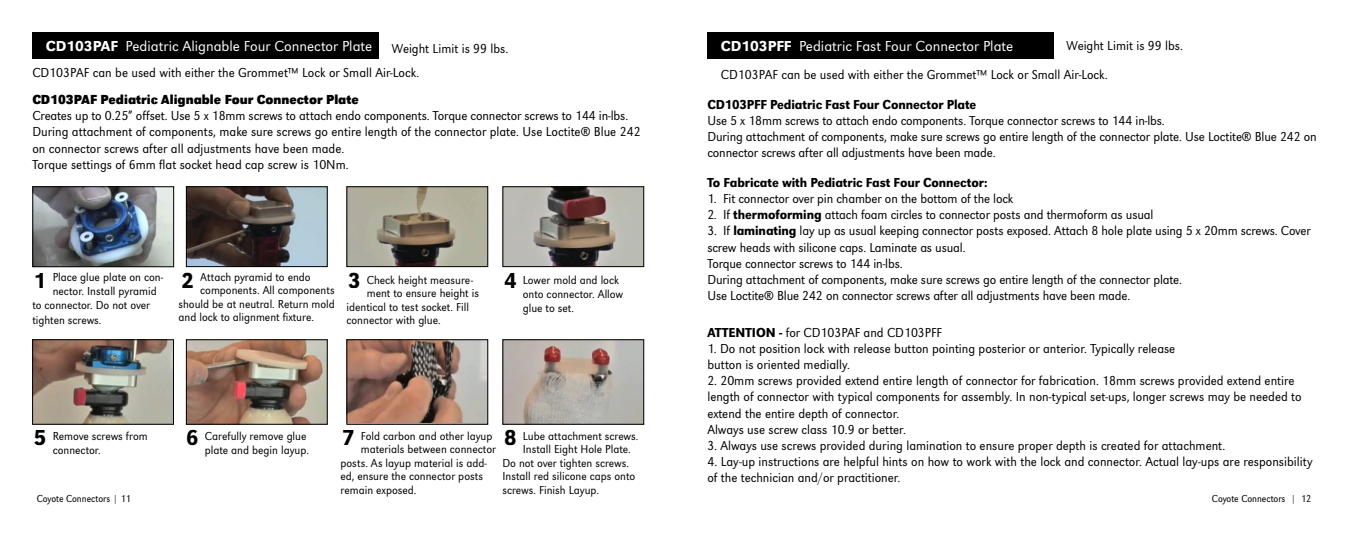
<style>
.page{position:relative;width:1350px;height:540px;background:#fff}
.page>*{position:absolute;margin:0;border:0;box-sizing:border-box;transform-origin:0 0}
.t1{font:500 22.5px "URW Grotesk Nar";color:#000}
.t2{font:300 15px "URW Grotesk";color:#fff}
.t3{font:300 13.5px/16.2px "URW Grotesk Nar";color:#000}
.t4{font:500 13.5px "URW Grotesk Nar";letter-spacing:-.01em;color:#000}
.t5{font:700 13.5px "URW Grotesk Nar";color:#000}
.t6{font:300 12px/14.4px "URW Grotesk Nar";color:#000}
.t7{font:300 10.5px "URW Grotesk Ext Nar";color:#000}
.s1{font-weight:500}
</style>
<div class="page">
<div style="left:32px;top:32px;width:347px;height:27px;background:#000"></div>
<img style="left:34px;top:188px;width:138px;height:77px">
<div style="left:32px;top:186px;width:142px;height:81px;border:1px solid #000"></div>
<img style="left:188px;top:188px;width:138px;height:77px">
<div style="left:186px;top:186px;width:142px;height:81px;border:1px solid #000"></div>
<img style="left:348px;top:188px;width:138px;height:77px">
<div style="left:346px;top:186px;width:142px;height:81px;border:1px solid #000"></div>
<img style="left:504px;top:188px;width:138px;height:77px">
<div style="left:502px;top:186px;width:142px;height:81px;border:1px solid #000"></div>
<img style="left:34px;top:341px;width:138px;height:82px">
<div style="left:32px;top:339px;width:142px;height:86px;border:1px solid #000"></div>
<img style="left:188px;top:341px;width:138px;height:82px">
<div style="left:186px;top:339px;width:142px;height:86px;border:1px solid #000"></div>
<img style="left:348px;top:341px;width:138px;height:81px">
<div style="left:346px;top:339px;width:142px;height:86px;border:1px solid #000"></div>
<img style="left:504px;top:341px;width:138px;height:82px">
<div style="left:502px;top:339px;width:142px;height:86px;border:1px solid #000"></div>
<div style="left:707px;top:32px;width:347px;height:27px;background:#000"></div>
<p class="t2" style="left:46px;top:38px;width:328px"><span class="s1">CD103PAF</span> Pediatric Alignable Four Connector Plate</p>
<p class="t3" style="left:32px;top:65px;width:388px">CD103PAF can be used with either the Grommet™ Lock or Small Air-Lock.</p>
<p class="t3" style="left:392px;top:40px;width:118px">Weight Limit is 99 lbs.</p>
<p class="t5" style="left:32px;top:92px;width:328px">CD103PAF Pediatric Alignable Four Connector Plate</p>
<p class="t3" style="left:32px;top:108px;width:610px">Creates up to 0.25” offset. Use 5 x 18mm screws to attach endo components. Torque connector screws to 144 in-lbs.<br>During attachment of components, make sure screws go entire length of the connector plate. Use Loctite® Blue 242 on connector screws after all adjustments have been made.<br>Torque settings of 6mm flat socket head cap screw is 10Nm.</p>
<p class="t6" style="left:53px;top:269px;width:112px">Place glue plate on con-</p>
<p class="t6" style="left:53px;top:284px;width:106px">nector. Install pyramid</p>
<p class="t6" style="left:32px;top:298px;width:119px">to connector. Do not over</p>
<p class="t6" style="left:32px;top:313px;width:71px">tighten screws.</p>
<h1 class="t1" style="left:34px;top:267px;width:14px">1</h1>
<p class="t6" style="left:200px;top:269px;width:112px">Attach pyramid to endo</p>
<p class="t6" style="left:200px;top:283px;width:136px">components. All components</p>
<p class="t6" style="left:179px;top:296px;width:158px">should be at neutral. Return mold</p>
<p class="t6" style="left:179px;top:310px;width:137px">and lock to alignment fixture.</p>
<h1 class="t1" style="left:182px;top:267px;width:14px">2</h1>
<h1 class="t1" style="left:348px;top:267px;width:14px">3</h1>
<p class="t6" style="left:367px;top:272px;width:108px">Check height measure-</p>
<p class="t6" style="left:367px;top:286px;width:114px">ment to ensure height is</p>
<p class="t6" style="left:347px;top:299px;width:124px">identical to test socket. Fill</p>
<p class="t6" style="left:347px;top:313px;width:96px">connector with glue.</p>
<h1 class="t1" style="left:504px;top:267px;width:14px">4</h1>
<p class="t6" style="left:523px;top:272px;width:102px">Lower mold and lock onto connector. Allow glue to set.</p>
<h1 class="t1" style="left:34px;top:425px;width:14px">5</h1>
<p class="t6" style="left:53px;top:428px;width:97px">Remove screws from connector.</p>
<p class="t7" style="left:37px;top:492px;width:96px">Coyote Connectors | 11</p>
<h1 class="t1" style="left:186px;top:425px;width:14px">6</h1>
<p class="t6" style="left:205px;top:428px;width:106px">Carefully remove glue plate and begin layup.</p>
<h1 class="t1" style="left:504px;top:425px;width:14px">8</h1>
<h1 class="t1" style="left:342px;top:425px;width:14px">7</h1>
<p class="t6" style="left:523px;top:428px;width:117px">Lube attachment screws.</p>
<p class="t6" style="left:523px;top:442px;width:109px">Install Eight Hole Plate.</p>
<p class="t6" style="left:503px;top:455px;width:128px">Do not over tighten screws.</p>
<p class="t6" style="left:503px;top:469px;width:134px">Install red silicone caps onto</p>
<p class="t6" style="left:503px;top:482px;width:98px">screws. Finish Layup.</p>
<p class="t6" style="left:361px;top:428px;width:133px">Fold carbon and other layup</p>
<p class="t6" style="left:361px;top:442px;width:137px">materials between connector</p>
<p class="t6" style="left:341px;top:455px;width:148px">posts. As layup material is add-</p>
<p class="t6" style="left:341px;top:469px;width:144px">ed, ensure the connector posts</p>
<p class="t6" style="left:341px;top:482px;width:77px">remain exposed.</p>
<p class="t3" style="left:721px;top:31px;width:464px;line-height:28.8px;text-indent:346px">Weight Limit is 99 lbs.<br>CD103PAF can be used with either the Grommet™ Lock or Small Air-Lock.</p>
<p class="t2" style="left:721px;top:38px;width:294px"><span class="s1">CD103PFF</span> Pediatric Fast Four Connector Plate</p>
<p class="t4" style="left:707px;top:96px;width:271px">CD103PFF Pediatric Fast Four Connector Plate</p>
<p class="t3" style="left:707px;top:112px;width:611px">Use 5 x 18mm screws to attach endo components. Torque connector screws to 144 in-lbs.<br>During attachment of components, make sure screws go entire length of the connector plate. Use Loctite® Blue 242 on connector screws after all adjustments have been made.</p>
<p class="t4" style="left:707px;top:174px;width:282px">To Fabricate with Pediatric Fast Four Connector:</p>
<p class="t3" style="left:707px;top:190px;width:308px">1. Fit connector over pin chamber on the bottom of the lock</p>
<p class="t3" style="left:707px;top:207px;width:448px">2. If <span class="s1">thermoforming</span> attach foam circles to connector posts and thermoform as usual</p>
<p class="t3" style="left:707px;top:223px;width:605px">3. If <span class="s1">laminating</span> lay up as usual keeping connector posts exposed. Attach 8 hole plate using 5 x 20mm screws. Cover screw heads with silicone caps. Laminate as usual.<br>Torque connector screws to 144 in-lbs.<br>During attachment of components, make sure screws go entire length of the connector plate.<br>Use Loctite® Blue 242 on connector screws after all adjustments have been made.</p>
<p class="t3" style="left:707px;top:324px;width:236px"><span class="s1">ATTENTION -</span> for CD103PAF and CD103PFF</p>
<p class="t3" style="left:707px;top:340px;width:469px">1. Do not position lock with release button pointing posterior or anterior. Typically release button is oriented medially.</p>
<p class="t3" style="left:707px;top:373px;width:596px">2. 20mm screws provided extend entire length of connector for fabrication. 18mm screws provided extend entire length of connector with typical components for assembly. In non-typical set-ups, longer screws may be needed to extend the entire depth of connector.<br>Always use screw class 10.9 or better.</p>
<p class="t3" style="left:707px;top:437px;width:519px">3. Always use screws provided during lamination to ensure proper depth is created for attachment.</p>
<p class="t3" style="left:707px;top:454px;width:607px">4. Lay-up instructions are helpful hints on how to work with the lock and connector. Actual lay-ups are responsibility of the technician and/or practitioner.</p>
<p class="t7" style="left:1212px;top:492px;width:101px">Coyote Connectors | 12</p>
</div>
